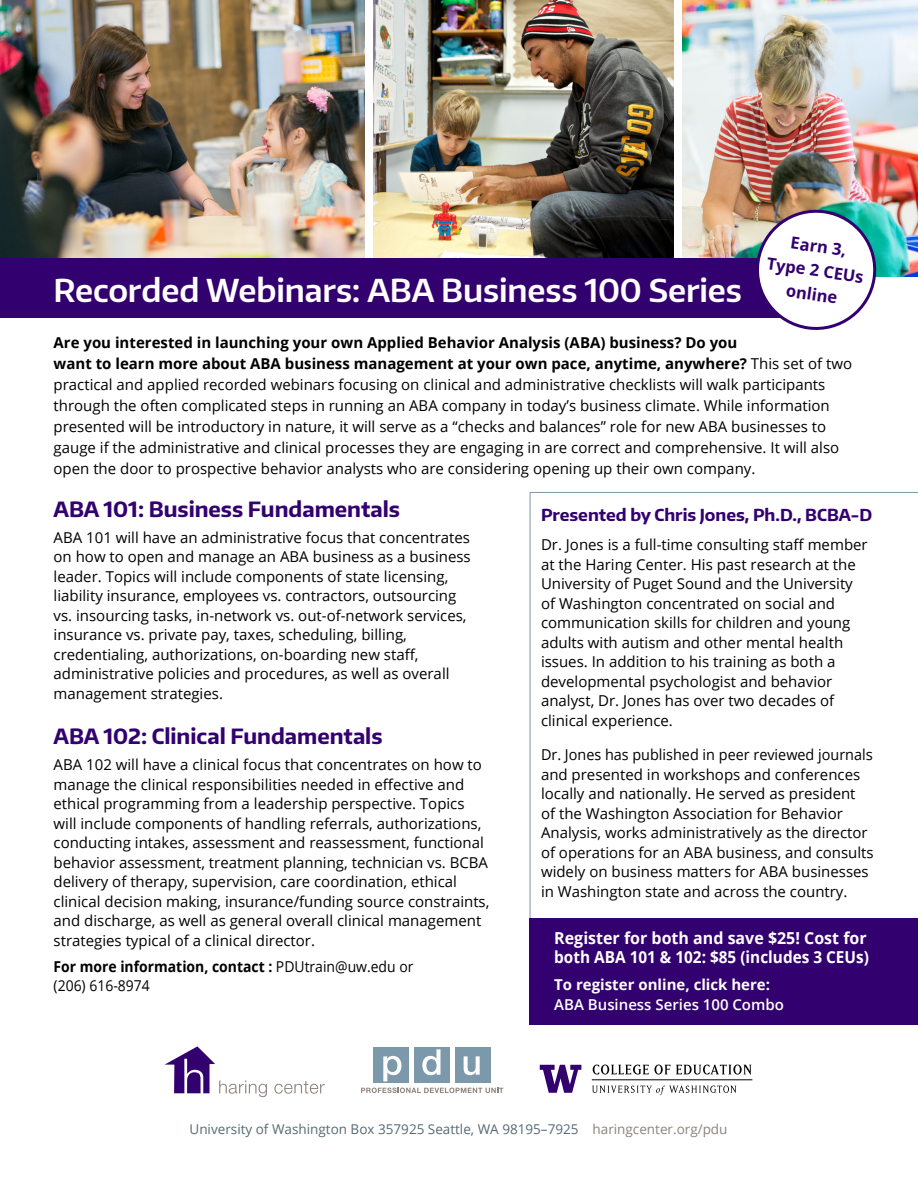
<style>
.page{position:relative;width:918px;height:1188px;background:#fff}
.page>*{position:absolute;margin:0;border:0;box-sizing:border-box;transform-origin:0 0}
.t1{font:600 31.5px "Encode Sans Normal";letter-spacing:-.005em;color:#fff}
.t2{font:700 21px "Encode Sans Normal";color:#33006f}
.t3{font:700 16.5px/19px "Open Sans";color:#fff}
.t4{font:700 16.5px "Encode Sans Normal";color:#33006f}
.t5{font:700 16.5px/24px "Open Sans";color:#33006f;text-align:center}
.t6{font:15px/19.5px "Open Sans";color:#000}
.t7{font:15px/19.5px "Open Sans";color:#000;scale:.96 1}
.t8{font:15px/19.5px "Open Sans";color:#000;scale:.93 1}
.t9{font:700 15px "Open Sans";color:#fff}
.t10{font:600 15px "Open Sans";color:#fff}
.t11{font:13.5px "Open Sans";color:#556a74}
.s1{font-weight:700}
.s2{color:#8e8279}
</style>
<div class="page">
<svg style="left:592px;top:1085px;width:144px;height:10px"></svg>
<hr style="left:592px;top:1080px;width:160px;height:1px;background:#000">
<svg style="left:540px;top:1065px;width:41px;height:28px"></svg>
<svg style="left:593px;top:1065px;width:159px;height:10px"></svg>
<div style="left:414px;top:1047px;width:36px;height:36px;background:#7c98ab"></div>
<div style="left:455px;top:1047px;width:36px;height:36px;background:#7c98ab"></div>
<div style="left:373px;top:1047px;width:36px;height:36px;background:#7c98ab"></div>
<svg style="left:383px;top:1056px;width:18px;height:25px"></svg>
<svg style="left:422px;top:1049px;width:19px;height:26px"></svg>
<svg style="left:464px;top:1056px;width:16px;height:19px"></svg>
<svg style="left:361px;top:1088px;width:142px;height:5px"></svg>
<svg style="left:274px;top:1081px;width:51px;height:13px"></svg>
<svg style="left:165px;top:1046px;width:102px;height:51px"></svg>
<svg style="left:530px;top:492px;width:388px;height:426px"></svg>
<img style="left:0;top:0;width:365px;height:258px">
<img style="left:373px;top:0;width:301px;height:258px">
<img style="left:682px;top:0;width:236px;height:277px">
<div style="left:0;top:258px;width:864px;height:60px;background:#33006f"></div>
<svg style="left:750px;top:204px;width:132px;height:126px"></svg>
<div style="left:530px;top:918px;width:388px;height:107px;background:#33006f"></div>
<h1 class="t1" style="left:54px;top:269px;width:690px">Recorded Webinars: ABA Business 100 Series</h1>
<p class="t5" style="left:772px;top:227px;width:99px;rotate:8deg">Earn 3,<br>Type 2 CEUs online</p>
<p class="t6" style="left:54px;top:331px;width:800px;line-height:21px"><span class="s1">Are you interested in launching your own Applied Behavior Analysis (ABA) business? Do you<br>want to learn more about ABA business management at your own pace, anytime, anywhere?</span> This set of two practical and applied recorded webinars focusing on clinical and administrative checklists will walk participants through the often complicated steps in running an ABA company in today’s business climate. While information presented will be introductory in nature, it will serve as a “checks and balances” role for new ABA businesses to gauge if the administrative and clinical processes they are engaging in are correct and comprehensive. It will also open the door to prospective behavior analysts who are considering opening up their own company.</p>
<h2 class="t2" style="left:54px;top:495px;width:348px">ABA 101: Business Fundamentals</h2>
<p class="t6" style="left:54px;top:527px;width:419px">ABA 101 will have an administrative focus that concentrates on how to open and manage an ABA business as a business leader. Topics will include components of state licensing, liability insurance, employees vs. contractors, outsourcing vs. insourcing tasks, in-network vs. out-of-network services, insurance vs. private pay, taxes, scheduling, billing, credentialing, authorizations, on-boarding new staff, administrative policies and procedures, as well as overall management strategies.</p>
<h2 class="t2" style="left:54px;top:722px;width:331px">ABA 102: Clinical Fundamentals</h2>
<p class="t6" style="left:54px;top:755px;width:437px">ABA 102 will have a clinical focus that concentrates on how to manage the clinical responsibilities needed in effective and ethical programming from a leadership perspective. Topics will include components of handling referrals, authorizations, conducting intakes, assessment and reassessment, functional behavior assessment, treatment planning, technician vs. BCBA delivery of therapy, supervision, care coordination, ethical clinical decision making, insurance/funding source constraints, and discharge, as well as general overall clinical management strategies typical of a clinical director.</p>
<p class="t8" style="left:54px;top:956px;width:389px"><span class="s1">For more information, contact :</span> PDUtrain@uw.edu or (206) 616-8974</p>
<p class="t4" style="left:541px;top:504px;width:333px">Presented by Chris Jones, Ph.D., BCBA-D</p>
<p class="t6" style="left:541px;top:535px;width:328px">Dr. Jones is a full-time consulting staff member at the Haring Center. His past research at the University of Puget Sound and the University of Washington concentrated on social and communication skills for children and young adults with autism and other mental health issues. In addition to his training as both a developmental psychologist and behavior analyst, Dr. Jones has over two decades of clinical experience.</p>
<p class="t7" style="left:541px;top:745px;width:348px">Dr. Jones has published in peer reviewed journals and presented in workshops and conferences locally and nationally. He served as president<br>of the Washington Association for Behavior Analysis, works administratively as the director of operations for an ABA business, and consults widely on business matters for ABA businesses in Washington state and across the country.</p>
<p class="t3" style="left:554px;top:929px;width:316px">Register for both and save $25! Cost for both ABA 101 &amp; 102: $85 (includes 3 CEUs)</p>
<p class="t9" style="left:554px;top:974px;width:217px">To register online, click here:</p>
<p class="t10" style="left:554px;top:994px;width:231px">ABA Business Series 100 Combo</p>
<p class="t11" style="left:190px;top:1120px;width:540px">University of Washington Box 357925 Seattle, WA 98195–7925 <span class="s2">haringcenter.org/pdu</span></p>
</div>
